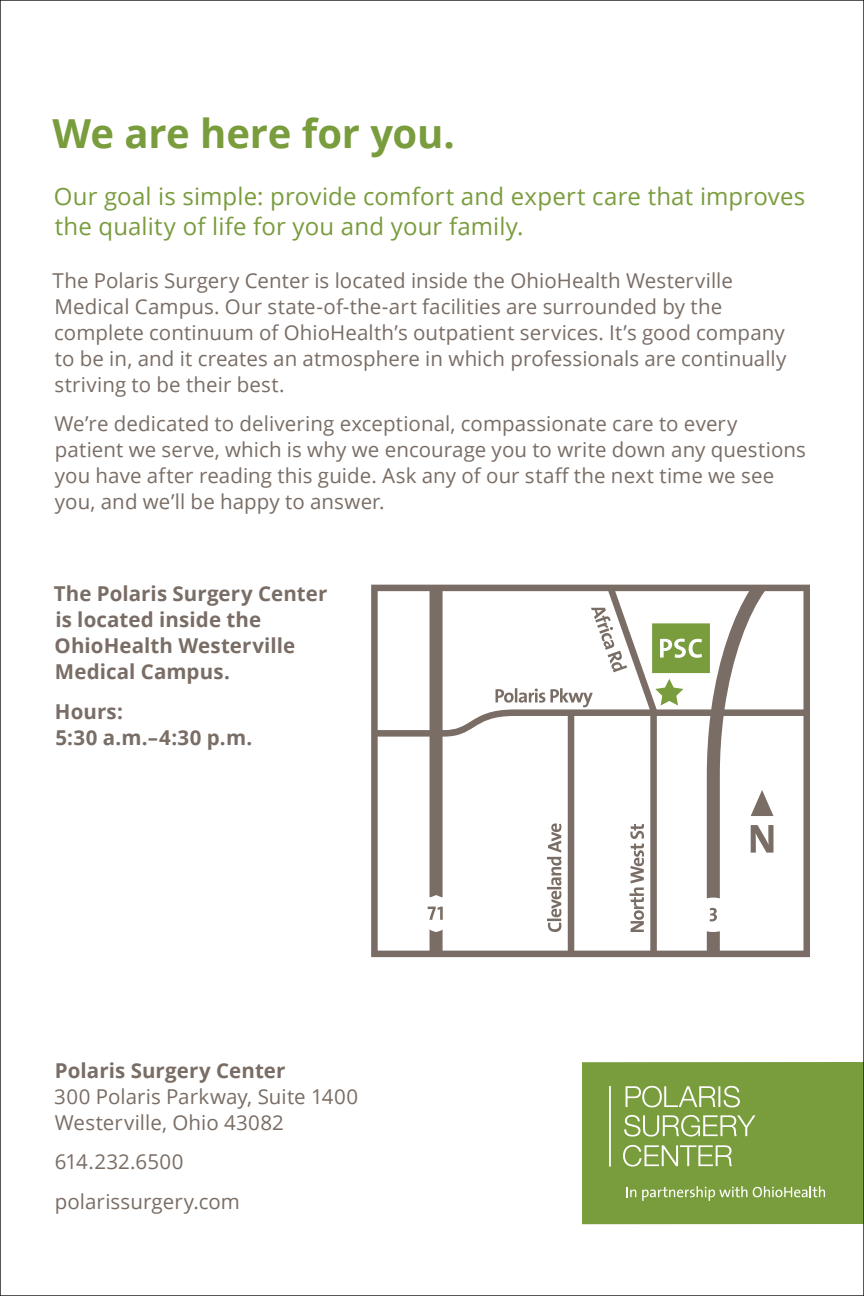
<style>
.page{position:relative;width:864px;height:1296px;background:#fff}
.page>*{position:absolute;margin:0;border:0;box-sizing:border-box;transform-origin:0 0}
.heads{font:700 40px "Open Sans";letter-spacing:-.005em;color:#799c3d}
.intro{font:24px/30px "Open Sans";letter-spacing:.005em;color:#799c3d}
.body_2{font:20.4px/26px "Open Sans";letter-spacing:.005em;color:#796d65}
.body_2-2{font:700 20.4px/26px "Open Sans";letter-spacing:.005em;color:#796d65}
.s1{font-weight:700}
</style>
<div class="page">
<svg style="left:371px;top:585px;width:439px;height:372px"></svg>
<svg style="left:751px;top:825px;width:22px;height:28px"></svg>
<svg style="left:751px;top:790px;width:23px;height:26px"></svg>
<svg style="left:652px;top:623px;width:58px;height:50px;background:#8aa957"></svg>
<svg style="left:496px;top:608px;width:148px;height:324px"></svg>
<svg style="left:418px;top:895px;width:37px;height:37px"></svg>
<div style="left:691px;top:898px;width:45px;height:34px;background:#fff;border-radius:50%"></div>
<svg style="left:710px;top:908px;width:7px;height:13px"></svg>
<svg style="left:655px;top:679px;width:28px;height:27px"></svg>
<div style="left:582px;top:1062px;width:282px;height:162px;background:#799c3d"></div>
<svg style="left:609px;top:1086px;width:146px;height:81px"></svg>
<svg style="left:626px;top:1187px;width:10px;height:10px"></svg>
<svg style="left:642px;top:1186px;width:105px;height:15px"></svg>
<svg style="left:753px;top:1186px;width:72px;height:11px"></svg>
<p class="heads" style="left:53px;top:105px;width:404px">We are here for you.</p>
<p class="intro" style="left:54px;top:180px;width:753px">Our goal is simple: provide comfort and expert care that improves the quality of life for you and your family.</p>
<p class="body_2" style="left:53px;top:267px;width:735px">The Polaris Surgery Center is located inside the OhioHealth Westerville Medical Campus. Our state-of-the-art facilities are surrounded by the complete continuum of OhioHealth’s outpatient services. It’s good company to be in, and it creates an atmosphere in which professionals are continually striving to be their best.</p>
<p class="body_2" style="left:55px;top:410px;width:753px">We’re dedicated to delivering exceptional, compassionate care to every patient we serve, which is why we encourage you to write down any questions you have after reading this guide. Ask any of our staff the next time we see you, and we’ll be happy to answer.</p>
<p class="body_2-2" style="left:54px;top:581px;width:275px">The Polaris Surgery Center is located inside the<br>OhioHealth Westerville<br>Medical Campus.</p>
<p class="body_2-2" style="left:55px;top:698px;width:199px">Hours:<br>5:30 a.m.–4:30 p.m.</p>
<p class="body_2" style="left:54px;top:1057px;width:306px"><span class="s1">Polaris Surgery Center<br></span>300 Polaris Parkway, Suite 1400<br>Westerville, Ohio 43082</p>
<p class="body_2" style="left:55px;top:1148px;width:130px">614.232.6500</p>
<p class="body_2" style="left:55px;top:1188px;width:187px">polarissurgery.com</p>
</div>
